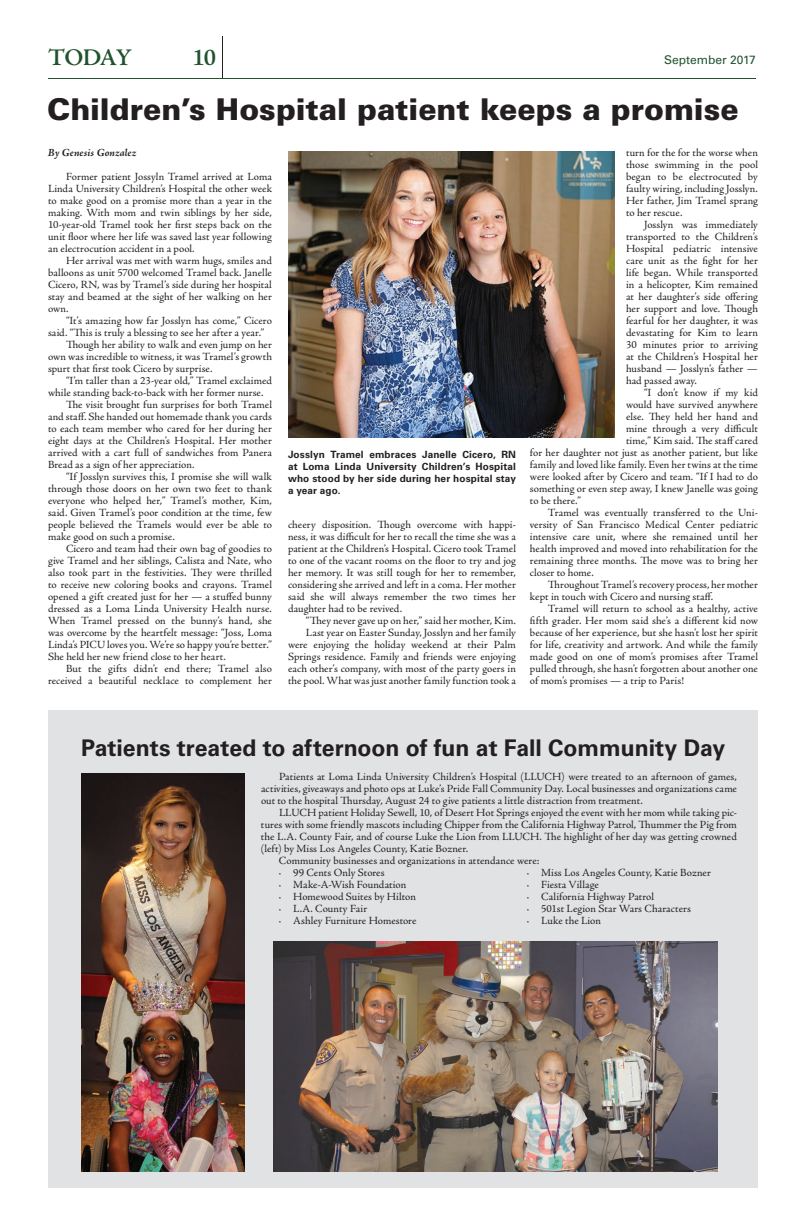
<style>
.page{position:relative;width:792px;height:1224px;background:#fff}
.page>*{position:absolute;margin:0;border:0;box-sizing:border-box;transform-origin:0 0}
.t1{font:900 30px "Univers";letter-spacing:-.005em;color:#231f20}
.t2{font:600 24px "Adobe Jenson Pro";letter-spacing:-.045em;color:#215230}
.t3{font:700 23px "Univers";color:#231f20}
.t4{font:12px "Univers LT Std";color:#215230}
.t5{font:11px/12px "Adobe Jenson Pro";color:#231f20;text-align:justify}
.t6{font:italic 700 11px "Adobe Jenson Pro";letter-spacing:.005em;color:#231f20}
.t7{font:700 10px/12px "Univers";letter-spacing:.015em;color:#231f20;text-align:justify}
</style>
<div class="page">
<hr style="left:222px;top:36px;width:1px;height:42px;background:#231f20">
<hr style="left:48px;top:78px;width:708px;height:1px;background:#215230">
<div style="left:48px;top:710px;width:710px;height:478px;background:#e1e2e4"></div>
<img style="left:288px;top:151px;width:326px;height:286px">
<img style="left:81px;top:773px;width:164px;height:399px">
<img style="left:273px;top:942px;width:445px;height:230px">
<h2 class="t2" style="left:48px;top:44px;width:85px">TODAY</h2>
<h2 class="t2" style="left:192px;top:44px;width:25px">10</h2>
<p class="t4" style="left:664px;top:52px;width:93px">September 2017</p>
<h1 class="t1" style="left:47px;top:90px;width:693px">Children’s Hospital patient keeps a promise</h1>
<p class="t5" style="left:626px;top:147px;width:133px">turn for the for the worse when those swimming in the pool began to be electrocuted by faulty wiring, including Josslyn.<br>Her father, Jim Tramel sprang to her rescue.</p>
<p class="t5" style="left:626px;top:219px;width:134px;text-indent:18px">Josslyn was immediately transported to the Children’s Hospital pediatric intensive care unit as the fight for her life began. While transported in a helicopter, Kim remained at her daughter’s side offering her support and love. Though fearful for her daughter, it was devastating for Kim to learn 30 minutes prior to arriving at the Children’s Hospital her husband — Josslyn’s father — had passed away.</p>
<p class="t5" style="left:644px;top:387px;width:115px">“I don’t know if my kid</p>
<p class="t5" style="left:626px;top:399px;width:133px">would have survived anywhere</p>
<p class="t5" style="left:626px;top:411px;width:133px">else. They held her hand and</p>
<p class="t5" style="left:626px;top:423px;width:133px">mine through a very difficult</p>
<p class="t5" style="left:626px;top:435px;width:133px">time,” Kim said. The staff cared</p>
<p class="t5" style="left:530px;top:447px;width:229px">for her daughter not just as another patient, but like</p>
<p class="t5" style="left:530px;top:459px;width:229px">family and loved like family. Even her twins at the time</p>
<p class="t5" style="left:530px;top:471px;width:230px">were looked after by Cicero and team. “If I had to do</p>
<p class="t5" style="left:530px;top:483px;width:229px">something or even step away, I knew Janelle was going</p>
<p class="t5" style="left:530px;top:495px;width:52px">to be there.”</p>
<p class="t5" style="left:548px;top:507px;width:212px">Tramel was eventually transferred to the Uni-</p>
<p class="t5" style="left:530px;top:519px;width:229px">versity of San Francisco Medical Center pediatric</p>
<p class="t5" style="left:530px;top:531px;width:230px">intensive care unit, where she remained until her</p>
<p class="t5" style="left:530px;top:543px;width:230px">health improved and moved into rehabilitation for the</p>
<p class="t5" style="left:530px;top:555px;width:230px">remaining three months. The move was to bring her</p>
<p class="t5" style="left:530px;top:567px;width:65px">closer to home.</p>
<p class="t5" style="left:548px;top:579px;width:212px">Throughout Tramel’s recovery process, her mother</p>
<p class="t5" style="left:530px;top:591px;width:185px">kept in touch with Cicero and nursing staff.</p>
<p class="t5" style="left:548px;top:603px;width:211px">Tramel will return to school as a healthy, active</p>
<p class="t5" style="left:530px;top:615px;width:230px">fifth grader. Her mom said she’s a different kid now</p>
<p class="t5" style="left:530px;top:627px;width:229px">because of her experience, but she hasn’t lost her spirit</p>
<p class="t5" style="left:530px;top:639px;width:229px">for life, creativity and artwork. And while the family</p>
<p class="t5" style="left:530px;top:651px;width:230px">made good on one of mom’s promises after Tramel</p>
<p class="t5" style="left:530px;top:663px;width:230px">pulled through, she hasn’t forgotten about another one</p>
<p class="t5" style="left:530px;top:675px;width:156px">of mom’s promises — a trip to Paris!</p>
<p class="t6" style="left:48px;top:146px;width:90px">By Genesis Gonzalez</p>
<p class="t5" style="left:48px;top:171px;width:226px;text-indent:18px">Former patient Jossyln Tramel arrived at Loma Linda University Children’s Hospital the other week to make good on a promise more than a year in the making. With mom and twin siblings by her side, 10-year-old Tramel took her first steps back on the unit floor where her life was saved last year following an electrocution accident in a pool.</p>
<p class="t5" style="left:48px;top:255px;width:226px;text-indent:18px">Her arrival was met with warm hugs, smiles and balloons as unit 5700 welcomed Tramel back. Janelle Cicero, RN, was by Tramel’s side during her hospital stay and beamed at the sight of her walking on her own.</p>
<p class="t5" style="left:66px;top:315px;width:207px">“It’s amazing how far Josslyn has come,” Cicero</p>
<p class="t5" style="left:48px;top:327px;width:218px">said. “This is truly a blessing to see her after a year.”</p>
<p class="t5" style="left:66px;top:339px;width:208px">Though her ability to walk and even jump on her</p>
<p class="t5" style="left:48px;top:351px;width:225px">own was incredible to witness, it was Tramel’s growth</p>
<p class="t5" style="left:48px;top:363px;width:166px">spurt that first took Cicero by surprise.</p>
<p class="t5" style="left:66px;top:375px;width:208px">“I’m taller than a 23-year old,” Tramel exclaimed</p>
<p class="t5" style="left:48px;top:387px;width:217px">while standing back-to-back with her former nurse.</p>
<p class="t5" style="left:66px;top:399px;width:208px">The visit brought fun surprises for both Tramel</p>
<p class="t5" style="left:48px;top:411px;width:225px">and staff. She handed out homemade thank you cards</p>
<p class="t5" style="left:48px;top:423px;width:226px">to each team member who cared for her during her</p>
<p class="t5" style="left:48px;top:435px;width:225px">eight days at the Children’s Hospital. Her mother</p>
<p class="t5" style="left:48px;top:447px;width:226px">arrived with a cart full of sandwiches from Panera</p>
<p class="t5" style="left:48px;top:459px;width:148px">Bread as a sign of her appreciation.</p>
<p class="t5" style="left:66px;top:471px;width:207px">“If Josslyn survives this, I promise she will walk</p>
<p class="t5" style="left:48px;top:483px;width:226px">through those doors on her own two feet to thank</p>
<p class="t5" style="left:48px;top:495px;width:225px">everyone who helped her,” Tramel’s mother, Kim,</p>
<p class="t5" style="left:48px;top:507px;width:226px">said. Given Tramel’s poor condition at the time, few</p>
<p class="t5" style="left:48px;top:519px;width:226px">people believed the Tramels would ever be able to</p>
<p class="t5" style="left:48px;top:531px;width:128px">make good on such a promise.</p>
<p class="t5" style="left:66px;top:543px;width:208px">Cicero and team had their own bag of goodies to</p>
<p class="t5" style="left:48px;top:555px;width:226px">give Tramel and her siblings, Calista and Nate, who</p>
<p class="t5" style="left:48px;top:567px;width:225px">also took part in the festivities. They were thrilled</p>
<p class="t5" style="left:48px;top:579px;width:225px">to receive new coloring books and crayons. Tramel</p>
<p class="t5" style="left:48px;top:591px;width:226px">opened a gift created just for her — a stuffed bunny</p>
<p class="t5" style="left:48px;top:603px;width:226px">dressed as a Loma Linda University Health nurse.</p>
<p class="t5" style="left:48px;top:615px;width:226px">When Tramel pressed on the bunny’s hand, she</p>
<p class="t5" style="left:48px;top:627px;width:226px">was overcome by the heartfelt message: “Joss, Loma</p>
<p class="t5" style="left:48px;top:639px;width:225px">Linda’s PICU loves you. We’re so happy you’re better.”</p>
<p class="t5" style="left:48px;top:651px;width:179px">She held her new friend close to her heart.</p>
<p class="t5" style="left:66px;top:663px;width:208px">But the gifts didn’t end there; Tramel also</p>
<p class="t5" style="left:48px;top:675px;width:225px">received a beautiful necklace to complement her</p>
<p class="t7" style="left:288px;top:448px;width:230px">Josslyn Tramel embraces Janelle Cicero, RN at Loma Linda University Children’s Hospital who stood by her side during her hospital stay a year ago.</p>
<p class="t5" style="left:288px;top:519px;width:230px">cheery disposition. Though overcome with happi&shy;ness, it was difficult for her to recall the time she was a patient at the Children’s Hospital. Cicero took Tramel to one of the vacant rooms on the floor to try and jog her memory. It was still tough for her to remember, considering she arrived and left in a coma. Her mother said she will always remember the two times her daughter had to be revived.</p>
<p class="t5" style="left:288px;top:615px;width:230px;text-align:right">“They never gave up on her,” said her mother, Kim.<br>Last year on Easter Sunday, Josslyn and her family were enjoying the holiday weekend at their Palm Springs residence. Family and friends were enjoying each other’s company, with most of the party goers in the pool. What was just another family function took a</p>
<h3 class="t3" style="left:81px;top:734px;width:646px">Patients treated to afternoon of fun at Fall Community Day</h3>
<p class="t5" style="left:261px;top:771px;width:478px;text-indent:18px">Patients at Loma Linda University Children’s Hospital (LLUCH) were treated to an afternoon of games, activities, giveaways and photo ops at Luke’s Pride Fall Community Day. Local businesses and organizations came out to the hospital Thursday, August 24 to give patients a little distraction from treatment.</p>
<p class="t5" style="left:279px;top:807px;width:459px">LLUCH patient Holiday Sewell, 10, of Desert Hot Springs enjoyed the event with her mom while taking pic-</p>
<p class="t5" style="left:261px;top:819px;width:478px">tures with some friendly mascots including Chipper from the California Highway Patrol, Thummer the Pig from</p>
<p class="t5" style="left:261px;top:831px;width:477px">the L.A. County Fair, and of course Luke the Lion from LLUCH. The highlight of her day was getting crowned</p>
<p class="t5" style="left:261px;top:843px;width:209px">(left) by Miss Los Angeles County, Katie Bozner.</p>
<p class="t5" style="left:279px;top:855px;width:262px">Community businesses and organizations in attendance were:</p>
<p class="t5" style="left:279px;top:867px;width:107px">· 99 Cents Only Stores</p>
<p class="t5" style="left:279px;top:879px;width:129px">· Make-A-Wish Foundation</p>
<p class="t5" style="left:279px;top:891px;width:138px">· Homewood Suites by Hilton</p>
<p class="t5" style="left:279px;top:903px;width:90px">· L.A. County Fair</p>
<p class="t5" style="left:279px;top:915px;width:139px">· Ashley Furniture Homestore</p>
<p class="t5" style="left:527px;top:867px;width:185px;text-align:left">· Miss Los Angeles County, Katie Bozner · Fiesta Village<br>· California Highway Patrol<br>· 501st Legion Star Wars Characters<br>· Luke the Lion</p>
</div>
